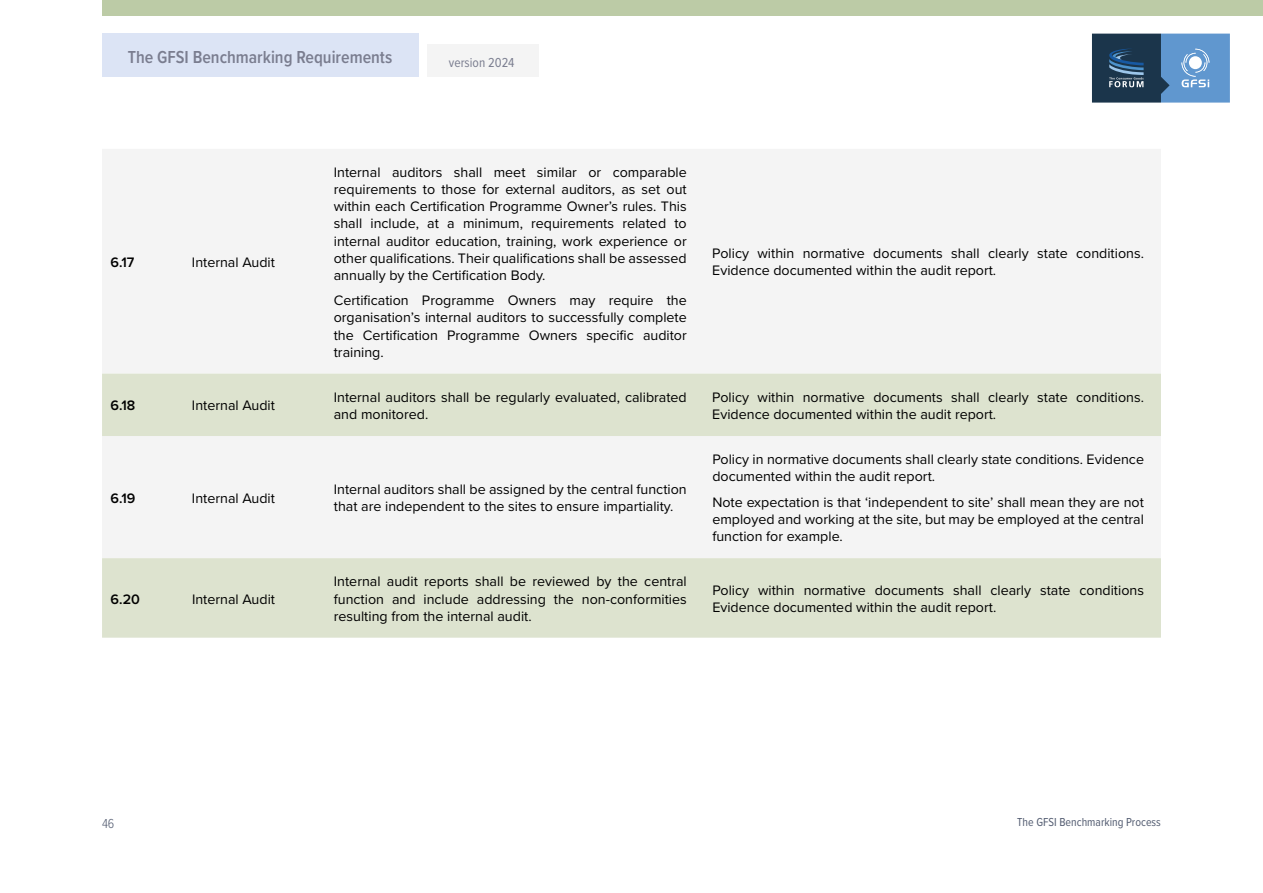
<style>
.page{position:relative;width:1263px;height:893px;background:#fff}
.page>*{position:absolute;margin:0;border:0;box-sizing:border-box;transform-origin:0 0}
.t1{font:600 18px "Proxima Nova Cond";color:#7a7d8f}
.t2{font:14.25px/17.1px "Proxima Nova";color:#000}
.t3{font:600 14.25px "Proxima Nova";color:#000}
.t4{font:13.5px "Proxima Nova Cond";color:#7a7d8f}
.t5{font:300 13.5px "Proxima Nova Cond";color:#525b70}
.t6{font:12px "Proxima Nova Cond";color:#525b70}
</style>
<div class="page">
<div style="left:102px;top:34px;width:317px;height:43px;background:#dce4f5"></div>
<div style="left:102px;top:0;width:1161px;height:16px;background:#bccba6"></div>
<div style="left:427px;top:44px;width:111px;height:33px;background:#f4f4f4"></div>
<svg style="left:1092px;top:34px;width:138px;height:69px"></svg>
<div style="left:102px;top:149px;width:1059px;height:225px;background:#f4f4f4"></div>
<svg style="left:102px;top:374px;width:1059px;height:264px;fill:#dde3cf"></svg>
<p class="t1" style="left:128px;top:44px;width:266px">The GFSI Benchmarking Requirements</p>
<p class="t4" style="left:449px;top:52px;width:67px">version 2024</p>
<p class="t3" style="left:111px;top:251px;width:25px">6.17</p>
<p class="t2" style="left:192px;top:253px;width:85px">Internal Audit</p>
<p class="t2" style="left:334px;top:163px;width:354px;text-align:justify">Internal auditors shall meet similar or comparable requirements to those for external auditors, as set out within each Certification Programme Owner’s rules. This shall include, at a minimum, requirements related to internal auditor education, training, work experience or other qualifications. Their qualifications shall be assessed annually by the Certification Body.</p>
<p class="t2" style="left:334px;top:291px;width:354px;text-align:justify">Certification Programme Owners may require the organisation’s internal auditors to successfully complete the Certification Programme Owners specific auditor training.</p>
<p class="t2" style="left:712px;top:244px;width:431px">Policy within normative documents shall clearly state conditions.<br>Evidence documented within the audit report.</p>
<p class="t3" style="left:111px;top:395px;width:26px">6.18</p>
<p class="t2" style="left:192px;top:396px;width:85px">Internal Audit</p>
<p class="t2" style="left:334px;top:388px;width:354px">Internal auditors shall be regularly evaluated, calibrated and monitored.</p>
<p class="t2" style="left:712px;top:388px;width:431px">Policy within normative documents shall clearly state conditions.<br>Evidence documented within the audit report.</p>
<p class="t3" style="left:111px;top:487px;width:26px">6.19</p>
<p class="t2" style="left:192px;top:489px;width:85px">Internal Audit</p>
<p class="t2" style="left:334px;top:480px;width:354px">Internal auditors shall be assigned by the central function that are independent to the sites to ensure impartiality.</p>
<p class="t2" style="left:712px;top:450px;width:433px">Policy in normative documents shall clearly state conditions. Evidence documented within the audit report.</p>
<p class="t2" style="left:712px;top:493px;width:433px;text-align:justify">Note expectation is that ‘independent to site’ shall mean they are not employed and working at the site, but may be employed at the central function for example.</p>
<p class="t3" style="left:111px;top:588px;width:31px">6.20</p>
<p class="t2" style="left:192px;top:590px;width:85px">Internal Audit</p>
<p class="t2" style="left:334px;top:572px;width:354px;text-align:justify">Internal audit reports shall be reviewed by the central function and include addressing the non-conformities resulting from the internal audit.</p>
<p class="t2" style="left:712px;top:581px;width:433px">Policy within normative documents shall clearly state conditions<br>Evidence documented within the audit report.</p>
<p class="t5" style="left:102px;top:813px;width:14px">46</p>
<p class="t6" style="left:1017px;top:813px;width:145px">The GFSI Benchmarking Process</p>
</div>
